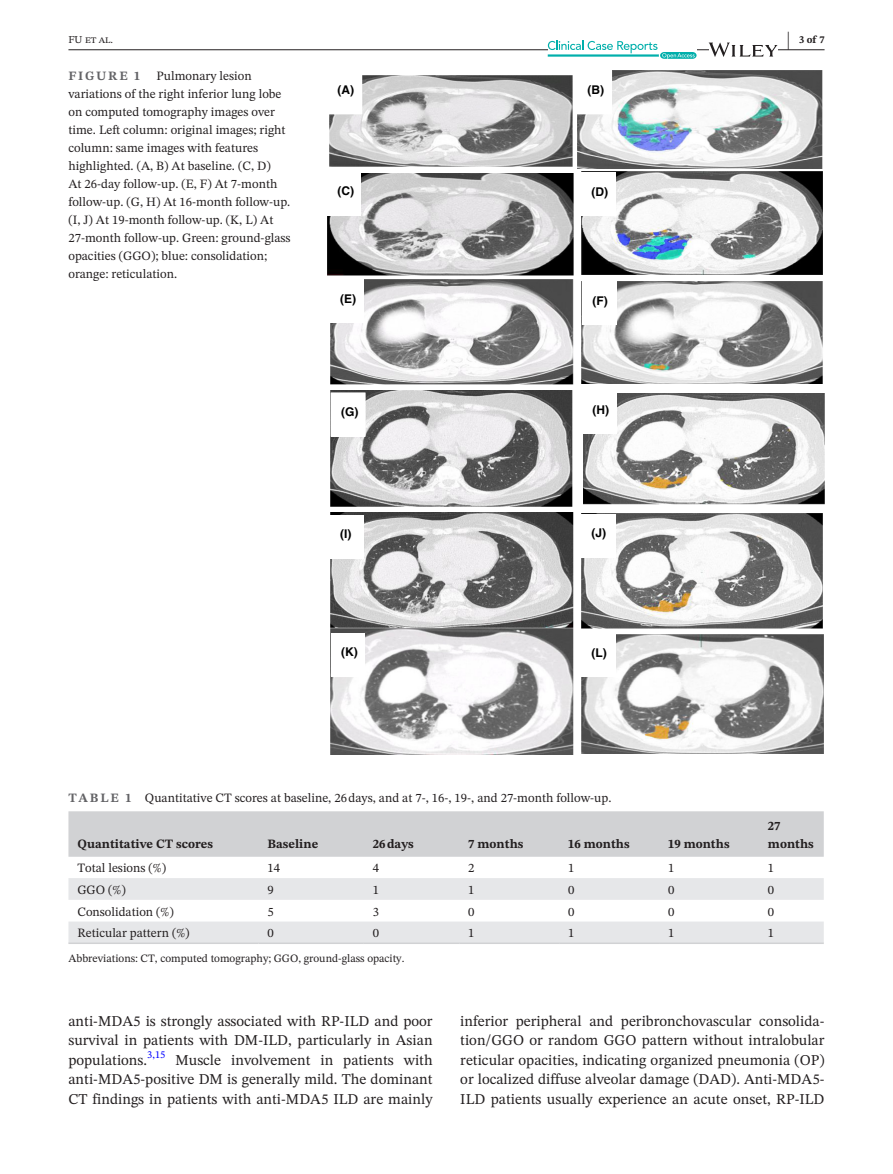
<style>
.page{position:relative;width:893px;height:1174px;background:#fff}
.page>*{position:absolute;margin:0;border:0;box-sizing:border-box;transform-origin:0 0}
.t1{font:700 21px "STIX Two Text";color:#231f20;scale:.42 1}
.t2{font:15px/19.5px "STIX Two Text";color:#231f20;text-align:justify}
.t3{font:12.75px/18px "STIX Two Text";color:#231f20}
.t4{font:700 12.75px/17.2px "STIX Two Text";color:#231f20}
.t5{font:700 12.75px "STIX Two Text";letter-spacing:.14em;color:#636366}
.t6{font:700 12px "Helvetica LT Std";color:#000}
.t7{font:11.25px "STIX Two Text";color:#231f20}
.t8{font:10.5px "STIX Two Text";color:#231f20}
.t9{font:700 10.5px "STIX Two Text";color:#231f20}
.t10{font:10.5px "STIX Two Text";color:#00f}
.s1{font-weight:700;color:#636366}
</style>
<div class="page">
<hr style="left:68px;top:49px;width:756px;height:1px;background:#231f20">
<svg style="left:548px;top:41px;width:149px;height:18px"></svg>
<svg style="left:709px;top:43px;width:68px;height:14px"></svg>
<img style="left:331px;top:512px;width:243px;height:242px">
<img style="left:331px;top:391px;width:242px;height:115px">
<img style="left:331px;top:280px;width:243px;height:105px">
<img style="left:327px;top:173px;width:246px;height:102px">
<img style="left:330px;top:75px;width:243px;height:92px">
<img style="left:582px;top:634px;width:241px;height:119px">
<img style="left:581px;top:514px;width:241px;height:114px">
<img style="left:583px;top:393px;width:242px;height:111px">
<img style="left:581px;top:172px;width:241px;height:103px">
<img style="left:582px;top:281px;width:241px;height:103px">
<svg style="left:330px;top:75px;width:32px;height:39px"></svg>
<div style="left:327px;top:172px;width:34px;height:43px;background:#fff"></div>
<div style="left:582px;top:173px;width:34px;height:43px;background:#fff"></div>
<div style="left:330px;top:280px;width:34px;height:43px;background:#fff"></div>
<div style="left:582px;top:282px;width:34px;height:43px;background:#fff"></div>
<svg style="left:331px;top:392px;width:35px;height:45px"></svg>
<div style="left:582px;top:390px;width:34px;height:44px;background:#fff"></div>
<div style="left:330px;top:515px;width:34px;height:43px;background:#fff"></div>
<div style="left:582px;top:514px;width:34px;height:43px;background:#fff"></div>
<div style="left:331px;top:633px;width:34px;height:43px;background:#fff"></div>
<div style="left:582px;top:633px;width:34px;height:44px;background:#fff"></div>
<img style="left:577px;top:70px;width:245px;height:99px">
<svg style="left:577px;top:70px;width:35px;height:44px"></svg>
<div style="left:68px;top:811px;width:756px;height:45px;background:#d1d2d4"></div>
<svg style="left:68px;top:878px;width:756px;height:64px;fill:#e6e7e9"></svg>
<hr style="left:68px;top:942px;width:191px;height:2px;background:#d1d2d4">
<hr style="left:259px;top:942px;width:105px;height:2px;background:#d1d2d4">
<hr style="left:364px;top:942px;width:95px;height:2px;background:#d1d2d4">
<hr style="left:459px;top:942px;width:100px;height:2px;background:#d1d2d4">
<hr style="left:559px;top:942px;width:100px;height:2px;background:#d1d2d4">
<hr style="left:659px;top:942px;width:100px;height:2px;background:#d1d2d4">
<hr style="left:759px;top:942px;width:65px;height:2px;background:#d1d2d4">
<h1 class="t1" style="left:787px;top:24px;width:8px">|</h1>
<p class="t8" style="left:68px;top:32px;width:46px">FU et al.</p>
<p class="t9" style="left:799px;top:32px;width:27px">3 of 7</p>
<p class="t3" style="left:68px;top:66px;width:224px;text-indent:88px">Pulmonary lesion variations of the right inferior lung lobe on computed tomography images over time. Left column: original images; right column: same images with features highlighted. (A, B) At baseline. (C, D)<br>At 26-day follow-up. (E, F) At 7-month follow-up. (G, H) At 16-month follow-up. (I, J) At 19-month follow-up. (K, L) At 27-month follow-up. Green: ground-glass opacities (GGO); blue: consolidation; orange: reticulation.</p>
<p class="t5" style="left:68px;top:66px;width:73px">FIGURE 1</p>
<p class="t6" style="left:337px;top:82px;width:18px">(A)</p>
<p class="t6" style="left:587px;top:82px;width:18px">(B)</p>
<p class="t6" style="left:337px;top:184px;width:18px">(C)</p>
<p class="t6" style="left:591px;top:184px;width:18px">(D)</p>
<p class="t6" style="left:340px;top:291px;width:17px">(E)</p>
<p class="t6" style="left:592px;top:293px;width:17px">(F)</p>
<p class="t6" style="left:341px;top:405px;width:19px">(G)</p>
<p class="t6" style="left:592px;top:402px;width:18px">(H)</p>
<p class="t6" style="left:340px;top:526px;width:13px">(I)</p>
<p class="t6" style="left:591px;top:526px;width:16px">(J)</p>
<p class="t6" style="left:341px;top:645px;width:18px">(K)</p>
<p class="t6" style="left:591px;top:645px;width:17px">(L)</p>
<p class="t3" style="left:68px;top:788px;width:544px"><span class="s1">TABLE 1</span> Quantitative CT scores at baseline, 26days, and at 7-, 16-, 19-, and 27-month follow-up.</p>
<p class="t4" style="left:77px;top:835px;width:137px">Quantitative CT scores</p>
<p class="t4" style="left:268px;top:835px;width:52px">Baseline</p>
<p class="t4" style="left:373px;top:835px;width:42px">26days</p>
<p class="t4" style="left:468px;top:835px;width:57px">7 months</p>
<p class="t4" style="left:568px;top:835px;width:63px">16 months</p>
<p class="t4" style="left:668px;top:835px;width:63px">19 months</p>
<p class="t4" style="left:768px;top:817px;width:47px">27 months</p>
<p class="t3" style="left:77px;top:858px;width:90px">Total lesions (%)</p>
<p class="t3" style="left:268px;top:858px;width:14px">14</p>
<p class="t3" style="left:373px;top:858px;width:8px">4</p>
<p class="t3" style="left:468px;top:858px;width:8px">2</p>
<p class="t3" style="left:568px;top:858px;width:8px">1</p>
<p class="t3" style="left:668px;top:858px;width:8px">1</p>
<p class="t3" style="left:768px;top:858px;width:8px">1</p>
<p class="t3" style="left:77px;top:880px;width:50px">GGO (%)</p>
<p class="t3" style="left:268px;top:880px;width:8px">9</p>
<p class="t3" style="left:373px;top:880px;width:8px">1</p>
<p class="t3" style="left:468px;top:880px;width:8px">1</p>
<p class="t3" style="left:568px;top:880px;width:8px">0</p>
<p class="t3" style="left:668px;top:880px;width:8px">0</p>
<p class="t3" style="left:768px;top:880px;width:8px">0</p>
<p class="t3" style="left:77px;top:902px;width:98px">Consolidation (%)</p>
<p class="t3" style="left:268px;top:902px;width:8px">5</p>
<p class="t3" style="left:373px;top:902px;width:8px">3</p>
<p class="t3" style="left:468px;top:902px;width:8px">0</p>
<p class="t3" style="left:568px;top:902px;width:8px">0</p>
<p class="t3" style="left:668px;top:902px;width:8px">0</p>
<p class="t3" style="left:768px;top:902px;width:8px">0</p>
<p class="t3" style="left:77px;top:924px;width:114px">Reticular pattern (%)</p>
<p class="t3" style="left:268px;top:924px;width:8px">0</p>
<p class="t3" style="left:373px;top:924px;width:8px">0</p>
<p class="t3" style="left:468px;top:924px;width:8px">1</p>
<p class="t3" style="left:568px;top:924px;width:8px">1</p>
<p class="t3" style="left:668px;top:924px;width:8px">1</p>
<p class="t3" style="left:768px;top:924px;width:8px">1</p>
<p class="t7" style="left:68px;top:950px;width:338px">Abbreviations: CT, computed tomography; GGO, ground-glass opacity.</p>
<p class="t2" style="left:68px;top:1011px;width:366px">anti-MDA5 is strongly associated with RP-ILD and poor survival in patients with DM-ILD, particularly in Asian populations.</p>
<p class="t10" style="left:147px;top:1047px;width:20px">3,15</p>
<p class="t2" style="left:68px;top:1050px;width:366px;text-indent:107px">Muscle involvement in patients with anti-MDA5-positive DM is generally mild. The dominant CT findings in patients with anti-MDA5 ILD are mainly</p>
<p class="t2" style="left:460px;top:1011px;width:366px">inferior peripheral and peribronchovascular consolida&shy;tion/GGO or random GGO pattern without intralobular reticular opacities, indicating organized pneumonia (OP) or localized diffuse alveolar damage (DAD). Anti-MDA5- ILD patients usually experience an acute onset, RP-ILD</p>
</div>
